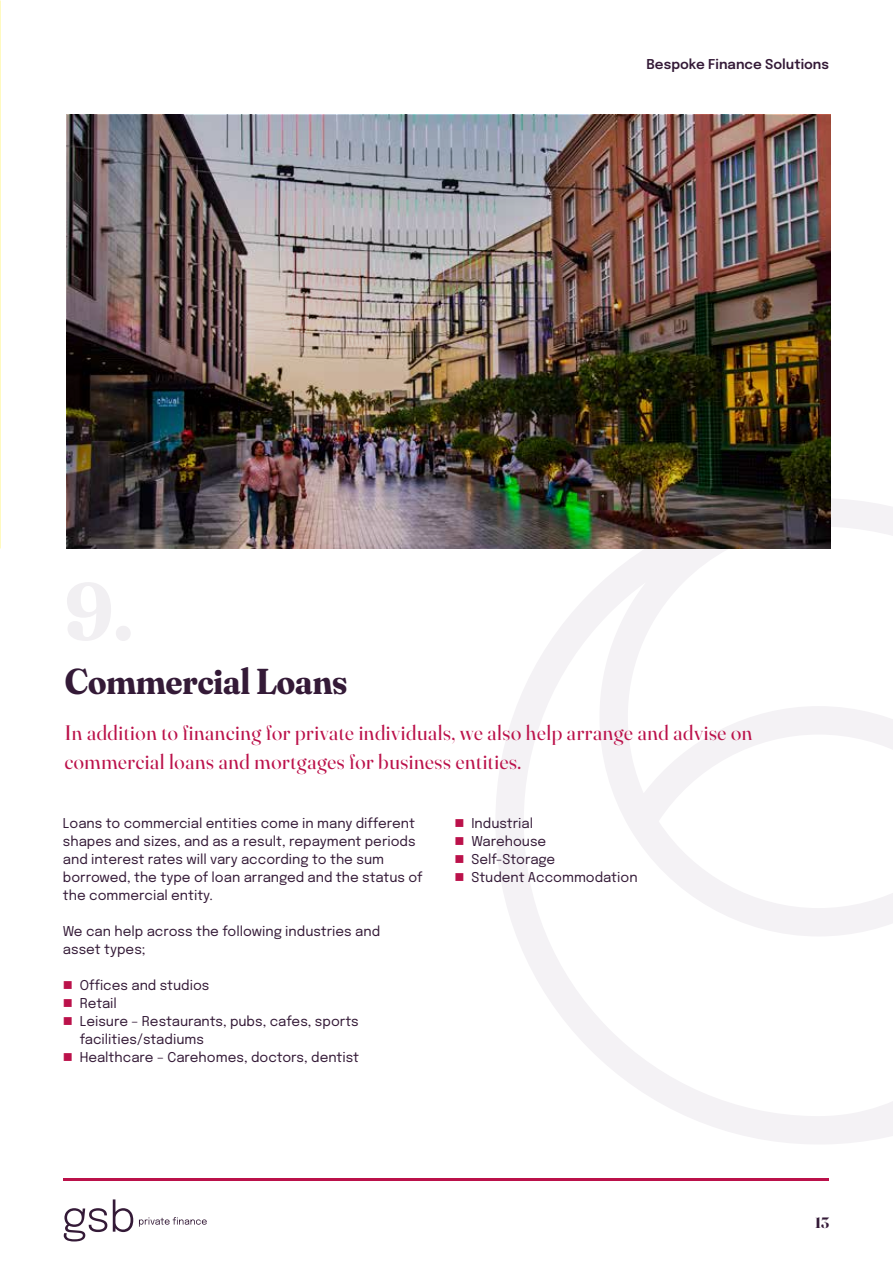
<style>
.page{position:relative;width:893px;height:1263px;background:#fff}
.page>*{position:absolute;margin:0;border:0;box-sizing:border-box;transform-origin:0 0}
.t1{font:700 36px "Fraunces 144 pt Soft";color:#341a37}
.t2{font:21px/28.5px "Fraunces 144 pt";letter-spacing:.03em;color:#bb114a}
.t3{font:700 15px "Fraunces 144 pt";color:#341a37}
.t4{font:13.5px/18px "Epilogue";color:#341a37}
.t5{font:600 13.5px "Epilogue";color:#341a37}
.s1{color:#bb114a}
</style>
<div class="page">
<svg style="left:496px;top:498px;width:397px;height:646px"></svg>
<img style="left:0;top:0;width:1px;height:549px">
<hr style="left:64px;top:1178px;width:765px;height:3px;background:#bb114a">
<svg style="left:64px;top:1208px;width:43px;height:33px"></svg>
<svg style="left:113px;top:1199px;width:20px;height:33px"></svg>
<svg style="left:139px;top:1217px;width:68px;height:10px"></svg>
<img style="left:67px;top:115px;width:763px;height:434px">
<p class="t5" style="left:646px;top:54px;width:184px">Bespoke Finance Solutions</p>
<h1 class="t1" style="left:65px;top:654px;width:284px">Commercial Loans</h1>
<h2 class="t2" style="left:65px;top:717px;width:689px">In addition to financing for private individuals, we also help arrange and advise on commercial loans and mortgages for business entities.</h2>
<p class="t4" style="left:63px;top:813px;width:361px">Loans to commercial entities come in many different shapes and sizes, and as a result, repayment periods and interest rates will vary according to the sum borrowed, the type of loan arranged and the status of the commercial entity.</p>
<p class="t4" style="left:63px;top:921px;width:319px">We can help across the following industries and asset types;</p>
<p class="t4" style="left:63px;top:975px;width:148px"><span class="s1">■</span> Offices and studios</p>
<p class="t4" style="left:63px;top:993px;width:56px"><span class="s1">■</span> Retail</p>
<p class="t4" style="left:80px;top:1011px;width:280px;text-indent:-17px"><span class="s1">■</span> Leisure – Restaurants, pubs, cafes, sports facilities/stadiums</p>
<p class="t4" style="left:63px;top:1047px;width:298px"><span class="s1">■</span> Healthcare – Carehomes, doctors, dentist</p>
<p class="t4" style="left:455px;top:813px;width:80px"><span class="s1">■</span> Industrial</p>
<p class="t4" style="left:455px;top:831px;width:93px"><span class="s1">■</span> Warehouse</p>
<p class="t4" style="left:455px;top:849px;width:102px"><span class="s1">■</span> Self-Storage</p>
<p class="t4" style="left:455px;top:867px;width:185px"><span class="s1">■</span> Student Accommodation</p>
<p class="t3" style="left:815px;top:1211px;width:15px">13</p>
</div>
